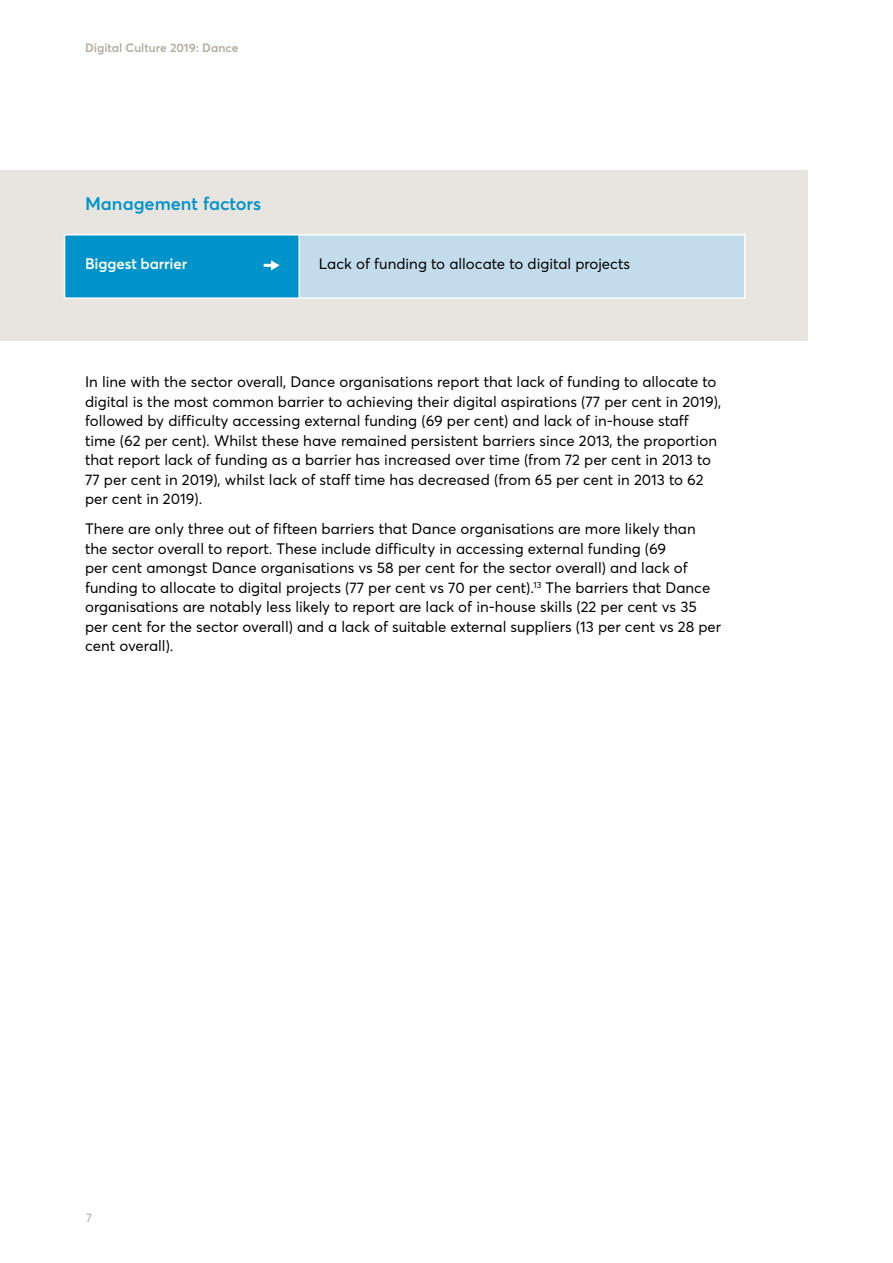
<style>
.page{position:relative;width:893px;height:1263px;background:#fff}
.page>*{position:absolute;margin:0;border:0;box-sizing:border-box;transform-origin:0 0}
.t1{font:600 18px "Averta";color:#0093c9}
.t2{font:15px/19.5px "Averta";color:#000}
.t3{font:600 15px "Averta";letter-spacing:-.01em;color:#fff}
.t4{font:600 12px "Averta";color:#b4a899}
.t5{font:12px "Averta";color:#b4a899}
</style>
<div class="page">
<div style="left:0;top:170px;width:808px;height:171px;background:#e8e4e0"></div>
<div style="left:64px;top:234px;width:236px;height:65px;background:#0093c9;border:2px solid #fff"></div>
<div style="left:298px;top:234px;width:448px;height:65px;background:#c2dcec;border:2px solid #fff"></div>
<svg style="left:264px;top:260px;width:16px;height:11px"></svg>
<p class="t4" style="left:85px;top:40px;width:155px">Digital Culture 2019: Dance</p>
<p class="t1" style="left:85px;top:193px;width:178px">Management factors</p>
<p class="t3" style="left:85px;top:255px;width:104px">Biggest barrier</p>
<p class="t2" style="left:319px;top:254px;width:313px">Lack of funding to allocate to digital projects</p>
<p class="t2" style="left:85px;top:372px;width:638px">In line with the sector overall, Dance organisations report that lack of funding to allocate to digital is the most common barrier to achieving their digital aspirations (77 per cent in 2019), followed by difficulty accessing external funding (69 per cent) and lack of in-house staff time (62 per cent). Whilst these have remained persistent barriers since 2013, the proportion that report lack of funding as a barrier has increased over time (from 72 per cent in 2013 to 77 per cent in 2019), whilst lack of staff time has decreased (from 65 per cent in 2013 to 62 per cent in 2019).</p>
<p class="t2" style="left:85px;top:519px;width:638px">There are only three out of fifteen barriers that Dance organisations are more likely than the sector overall to report. These include difficulty in accessing external funding (69<br>per cent amongst Dance organisations vs 58 per cent for the sector overall) and lack of funding to allocate to digital projects (77 per cent vs 70 per cent).<sup>13</sup> The barriers that Dance organisations are notably less likely to report are lack of in-house skills (22 per cent vs 35 per cent for the sector overall) and a lack of suitable external suppliers (13 per cent vs 28 per cent overall).</p>
<p class="t5" style="left:86px;top:1210px;width:7px">7</p>
</div>
